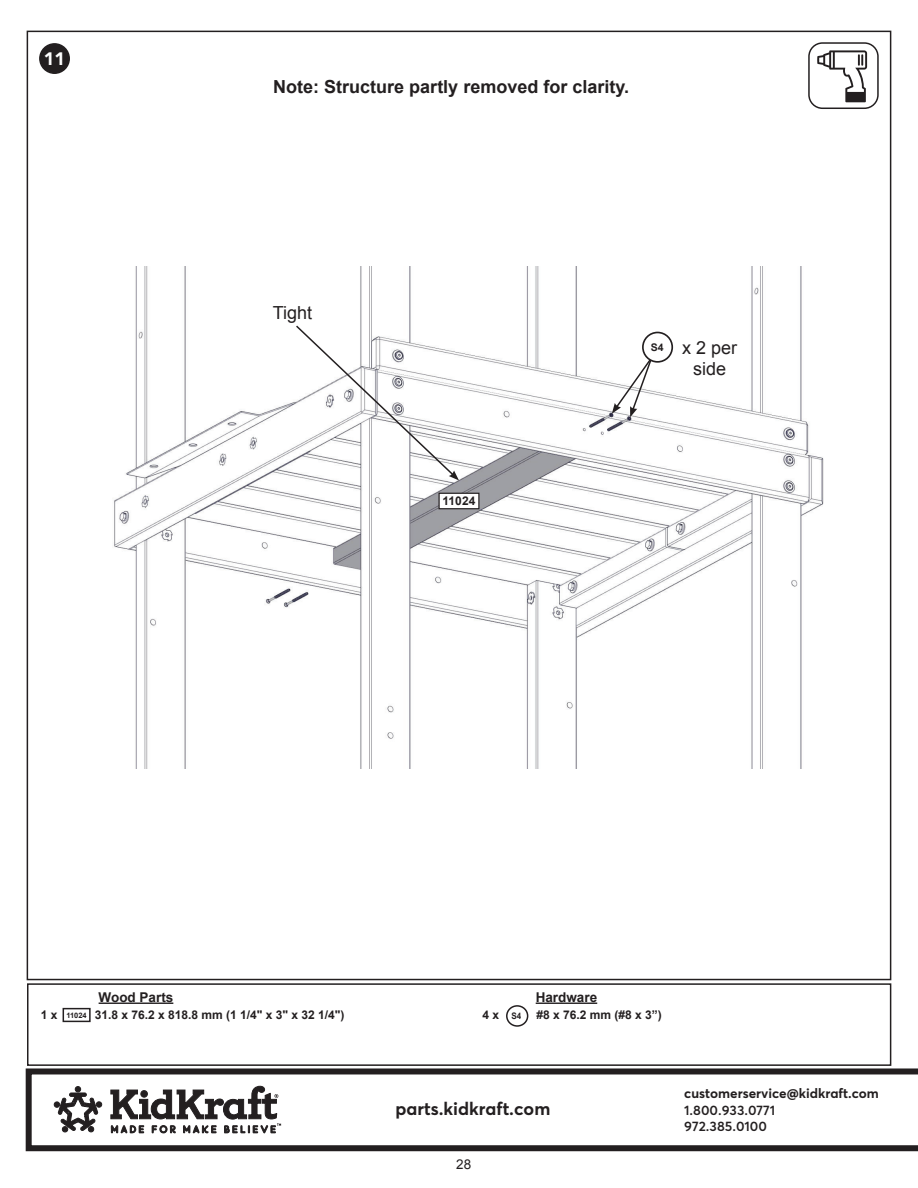
<style>
.page{position:relative;width:918px;height:1188px;background:#fff}
.page>*{position:absolute;margin:0;border:0;box-sizing:border-box;transform-origin:0 0}
.t1{font:700 18px "Arial";color:#231f20}
.t2{font:700 18px "Averta";color:#231f20}
.t3{font:18px/21.6px "Arial";color:#231f20}
.t4{font:900 18px "Avenir";color:#fff}
.t5{font:700 13.5px "Averta";color:#231f20}
.t6{font:600 13.5px/16.2px "Averta";color:#231f20}
.t7{font:700 13.5px "Arial";color:#231f20}
.t8{font:13.5px "Arial";color:#231f20}
.t9{font:700 12px "Arial";color:#231f20}
.t10{font:700 7.5px "Arial";color:#231f20}
.s1{font-size:9px}
</style>
<div class="page">
<div style="left:27px;top:983px;width:864px;height:83px;border:2px solid #231f20"></div>
<svg style="left:26px;top:1068px;width:892px;height:83px"></svg>
<svg style="left:53px;top:1086px;width:49px;height:47px"></svg>
<svg style="left:110px;top:1086px;width:171px;height:48px"></svg>
<img style="left:114px;top:266px;width:710px;height:503px">
<hr style="left:99px;top:1003px;width:74px;height:1px;background:#231f20">
<div style="left:63px;top:1008px;width:28px;height:14px;border:2px solid #231f20"></div>
<hr style="left:536px;top:1003px;width:61px;height:1px;background:#231f20">
<div style="left:643px;top:332px;width:29px;height:30px;background:#fff;border-radius:50%"></div>
<div style="left:642px;top:332px;width:31px;height:31px;border:2px solid #231f20;border-radius:50%"></div>
<svg style="left:438px;top:492px;width:42px;height:18px"></svg>
<svg style="left:294px;top:324px;width:165px;height:156px"></svg>
<svg style="left:39px;top:43px;width:31px;height:31px"></svg>
<svg style="left:808px;top:42px;width:71px;height:67px"></svg>
<svg style="left:612px;top:358px;width:41px;height:59px"></svg>
<div style="left:506px;top:1005px;width:22px;height:22px;border:2px solid #231f20;border-radius:50%"></div>
<h1 class="t4" style="left:44px;top:43px;width:23px">11</h1>
<h1 class="t1" style="left:273px;top:75px;width:357px">Note: Structure partly removed for clarity.</h1>
<h1 class="t3" style="left:273px;top:302px;width:41px">Tight</h1>
<p class="t9" style="left:443px;top:493px;width:34px">11024</p>
<h1 class="t3" style="left:693px;top:337px;width:46px;text-indent:-42px"><sup>S4</sup> x 2 per side</h1>
<p class="t7" style="left:99px;top:988px;width:76px">Wood Parts</p>
<p class="t7" style="left:536px;top:988px;width:63px">Hardware</p>
<p class="t9" style="left:41px;top:1007px;width:18px">1 x</p>
<p class="t9" style="left:95px;top:1007px;width:251px">31.8 x 76.2 x 818.8 mm (1 1/4" x 3" x 32 1/4")</p>
<p class="t10" style="left:66px;top:1010px;width:22px">11024</p>
<p class="t9" style="left:482px;top:1007px;width:181px">4 x <span class="s1">S4</span> #8 x 76.2 mm (#8 x 3”)</p>
<h1 class="t2" style="left:396px;top:1096px;width:156px">parts.kidkraft.com</h1>
<p class="t8" style="left:456px;top:1155px;width:17px">28</p>
<p class="t5" style="left:684px;top:1084px;width:196px">customerservice@kidkraft.com</p>
<p class="t6" style="left:684px;top:1101px;width:93px">1.800.933.0771<br>972.385.0100</p>
</div>
